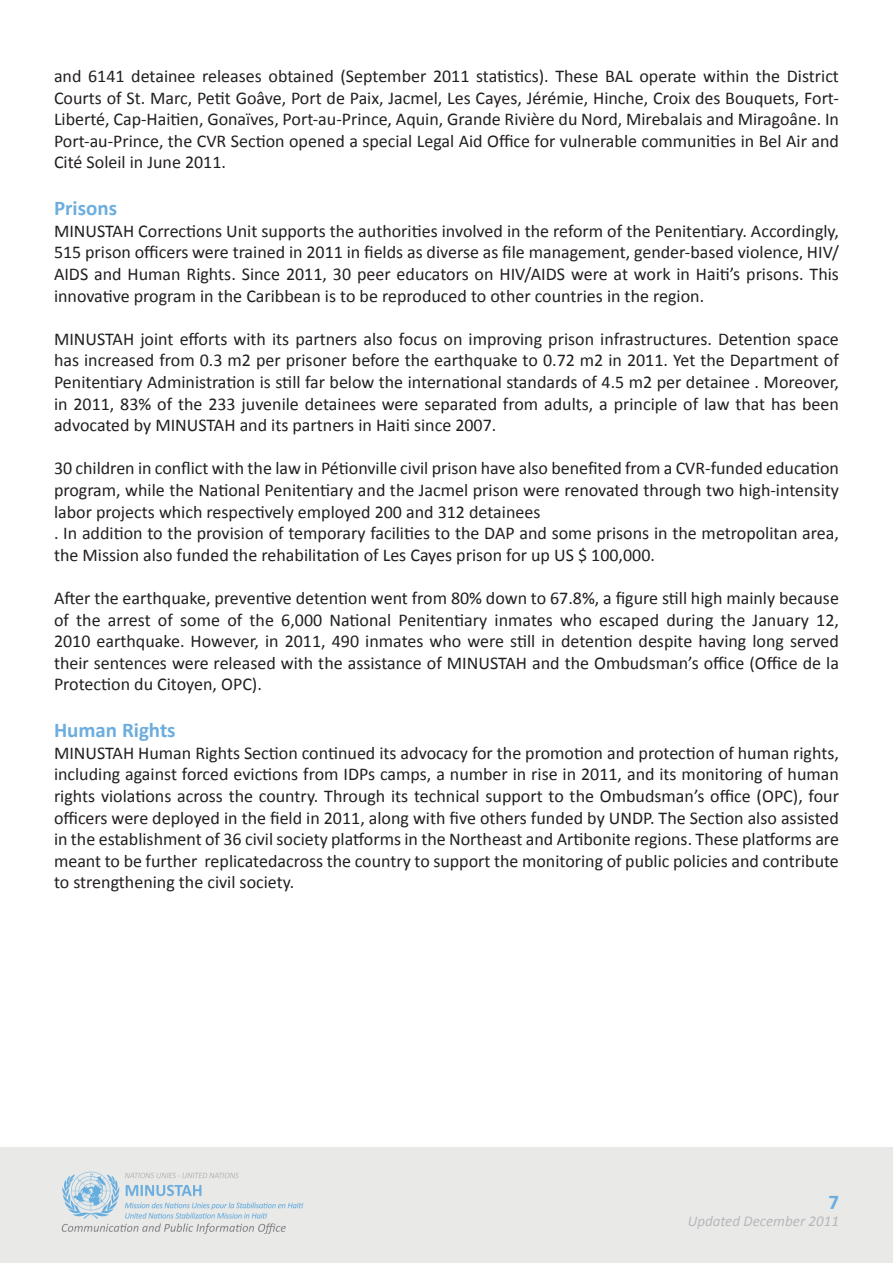
<style>
.page{position:relative;width:893px;height:1263px;background:#fff}
.page>*{position:absolute;margin:0;border:0;box-sizing:border-box;transform-origin:0 0}
.t1{font:700 21px "Calibri";color:#6caddf}
.t2{font:18px/21.6px "Calibri";color:#231f20;text-align:justify}
.t3{font:italic 15px "Calibri";color:#b6b7bb}
</style>
<div class="page">
<div style="left:0;top:1147px;width:893px;height:116px;background:#e9eae7"></div>
<p class="t2" style="left:54px;top:64px;width:786px">and 6141 detainee releases obtained (September 2011 statistics). These BAL operate within the District Courts of St. Marc, Petit Goâve, Port de Paix, Jacmel, Les Cayes, Jérémie, Hinche, Croix des Bouquets, Fort-Liberté, Cap-Haitien, Gonaïves, Port-au-Prince, Aquin, Grande Rivière du Nord, Mirebalais and Miragoâne. In Port-au-Prince, the CVR Section opened a special Legal Aid Office for vulnerable communities in Bel Air and Cité Soleil in June 2011.</p>
<p class="t1" style="left:54px;top:195px;width:65px">Prisons</p>
<p class="t2" style="left:54px;top:219px;width:786px">MINUSTAH Corrections Unit supports the authorities involved in the reform of the Penitentiary. Accordingly, 515 prison officers were trained in 2011 in fields as diverse as file management, gender-based violence, HIV/ AIDS and Human Rights. Since 2011, 30 peer educators on HIV/AIDS were at work in Haiti’s prisons. This innovative program in the Caribbean is to be reproduced to other countries in the region.</p>
<p class="t2" style="left:54px;top:327px;width:786px">MINUSTAH joint efforts with its partners also focus on improving prison infrastructures. Detention space has increased from 0.3 m2 per prisoner before the earthquake to 0.72 m2 in 2011. Yet the Department of Penitentiary Administration is still far below the international standards of 4.5 m2 per detainee . Moreover, in 2011, 83% of the 233 juvenile detainees were separated from adults, a principle of law that has been advocated by MINUSTAH and its partners in Haiti since 2007.</p>
<p class="t2" style="left:54px;top:457px;width:786px;text-align:left">30 children in conflict with the law in Pétionville civil prison have also benefited from a CVR-funded education program, while the National Penitentiary and the Jacmel prison were renovated through two high-intensity labor projects which respectively employed 200 and 312 detainees<br>. In addition to the provision of temporary facilities to the DAP and some prisons in the metropolitan area, the Mission also funded the rehabilitation of Les Cayes prison for up US $ 100,000.</p>
<p class="t2" style="left:54px;top:586px;width:786px">After the earthquake, preventive detention went from 80% down to 67.8%, a figure still high mainly because of the arrest of some of the 6,000 National Penitentiary inmates who escaped during the January 12, 2010 earthquake. However, in 2011, 490 inmates who were still in detention despite having long served their sentences were released with the assistance of MINUSTAH and the Ombudsman’s office (Office de la Protection du Citoyen, OPC).</p>
<p class="t1" style="left:54px;top:717px;width:123px">Human Rights</p>
<p class="t2" style="left:54px;top:741px;width:786px">MINUSTAH Human Rights Section continued its advocacy for the promotion and protection of human rights, including against forced evictions from IDPs camps, a number in rise in 2011, and its monitoring of human rights violations across the country. Through its technical support to the Ombudsman’s office (OPC), four officers were deployed in the field in 2011, along with five others funded by UNDP. The Section also assisted in the establishment of 36 civil society platforms in the Northeast and Artibonite regions. These platforms are meant to be further replicatedacross the country to support the monitoring of public policies and contribute to strengthening the civil society.</p>
<p class="t1" style="left:828px;top:1189px;width:12px">7</p>
<p class="t3" style="left:688px;top:1212px;width:153px">Updated December 2011</p>
</div>
